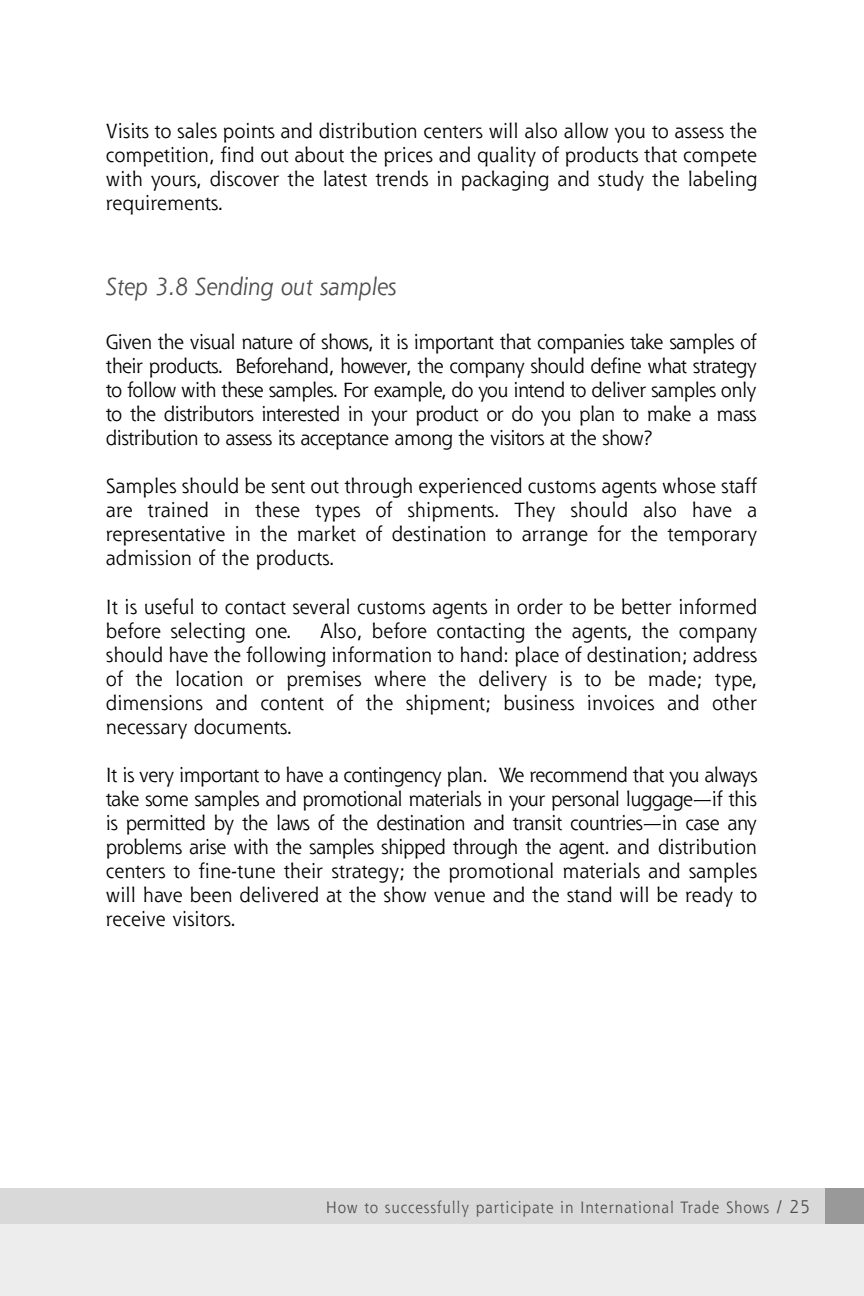
<style>
.page{position:relative;width:864px;height:1296px;background:#fff}
.page>*{position:absolute;margin:0;border:0;box-sizing:border-box;transform-origin:0 0}
.t1{font:italic 24px "Shannon";color:#4d4d4d}
.t2{font:20px/24px "Shannon";color:#000;text-align:justify}
.t3{font:16px "Shannon";letter-spacing:.055em;color:#4d4d4d;scale:.95 1}
.s1{font-size:18px}
</style>
<div class="page">
<div style="left:0;top:1209px;width:864px;height:87px;background:#ededed"></div>
<div style="left:0;top:1188px;width:864px;height:36px;background:#d9d9d9"></div>
<div style="left:825px;top:1188px;width:39px;height:36px;background:#999"></div>
<p class="t2" style="left:106px;top:121px;width:653px">Visits to sales points and distribution centers will also allow you to assess the competition, find out about the prices and quality of products that compete with yours, discover the latest trends in packaging and study the labeling requirements.</p>
<p class="t1" style="left:106px;top:276px;width:292px">Step 3.8 Sending out samples</p>
<p class="t2" style="left:106px;top:332px;width:652px">Given the visual nature of shows, it is important that companies take samples of their products. Beforehand, however, the company should define what strategy to follow with these samples. For example, do you intend to deliver samples only to the distributors interested in your product or do you plan to make a mass distribution to assess its acceptance among the visitors at the show?</p>
<p class="t2" style="left:106px;top:476px;width:653px">Samples should be sent out through experienced customs agents whose staff are trained in these types of shipments. They should also have a representative in the market of destination to arrange for the temporary admission of the products.</p>
<p class="t2" style="left:106px;top:596px;width:653px">It is useful to contact several customs agents in order to be better informed before selecting one.</p>
<p class="t2" style="left:106px;top:620px;width:653px;text-indent:214px">Also, before contacting the agents, the company should have the following information to hand: place of destination; address of the location or premises where the delivery is to be made; type, dimensions and content of the shipment; business invoices and other necessary documents.</p>
<p class="t2" style="left:106px;top:764px;width:653px">It is very important to have a contingency plan. We recommend that you always take some samples and promotional materials in your personal luggage—if this is permitted by the laws of the destination and transit countries—in case any problems arise with the samples shipped through the agent. and distribution centers to fine-tune their strategy; the promotional materials and samples will have been delivered at the show venue and the stand will be ready to receive visitors.</p>
<p class="t3" style="left:326px;top:1201px;width:511px">How to successfully participate in International Trade Shows <span class="s1">/ 25</span></p>
</div>
